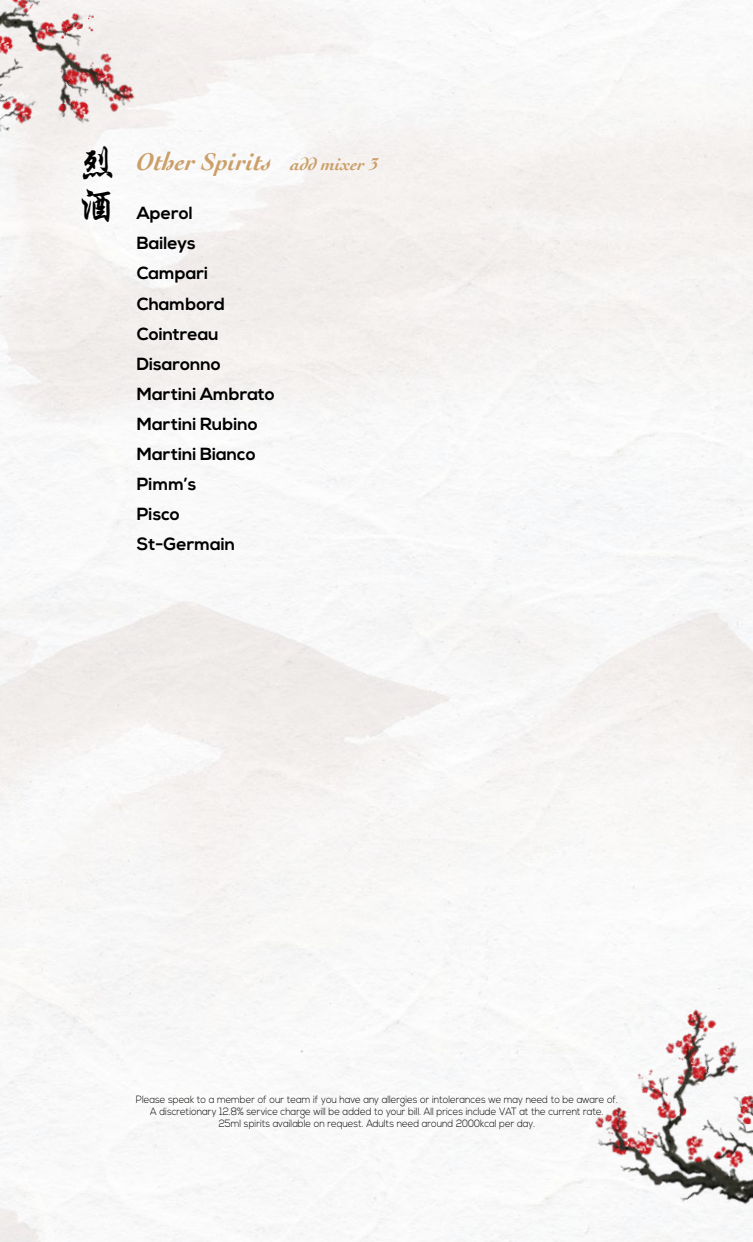
<style>
.page{position:relative;width:753px;height:1242px;background:#fff}
.page>*{position:absolute;margin:0;border:0;box-sizing:border-box;transform-origin:0 0}
.t1{font:700 40.5px "ST Xingkai SC";color:#000}
.t2{font:italic 700 25.5px "Cochin";color:#cb9f67}
.t3{font:italic 700 18px "Cochin";color:#cb9f67}
.t4{font:700 17.55px/30px "Nexa";color:#000}
.t5{font:300 10.5px/12px "Nexa";color:#000;text-align:center;scale:.9 1}
.s1{font-family:"ST Xingkai SC";font-style:normal;font-size:40.5px;color:#000}
</style>
<div class="page">
<img style="left:0;top:0;width:145px;height:167px">
<img style="left:664px;top:995px;width:61px;height:8px">
<img style="left:561px;top:1003px;width:192px;height:239px">
<h2 class="t2" style="left:76px;top:144px;width:197px"><span class="s1">烈</span> Other Spirits</h2>
<h1 class="t1" style="left:76px;top:178px;width:42px">酒</h1>
<h3 class="t4" style="left:137px;top:199px;width:140px">Aperol<br>Baileys<br>Campari<br>Chambord<br>Cointreau<br>Disaronno<br>Martini Ambrato<br>Martini Rubino<br>Martini Bianco<br>Pimm’s<br>Pisco<br>St-Germain</h3>
<h3 class="t3" style="left:290px;top:152px;width:90px">add mixer 3</h3>
<p class="t5" style="left:136px;top:1093px;width:537px">Please speak to a member of our team if you have any allergies or intolerances we may need to be aware of.<br>A discretionary 12.8% service charge will be added to your bill. All prices include VAT at the current rate.<br>25ml spirits available on request. Adults need around 2000kcal per day.</p>
</div>
